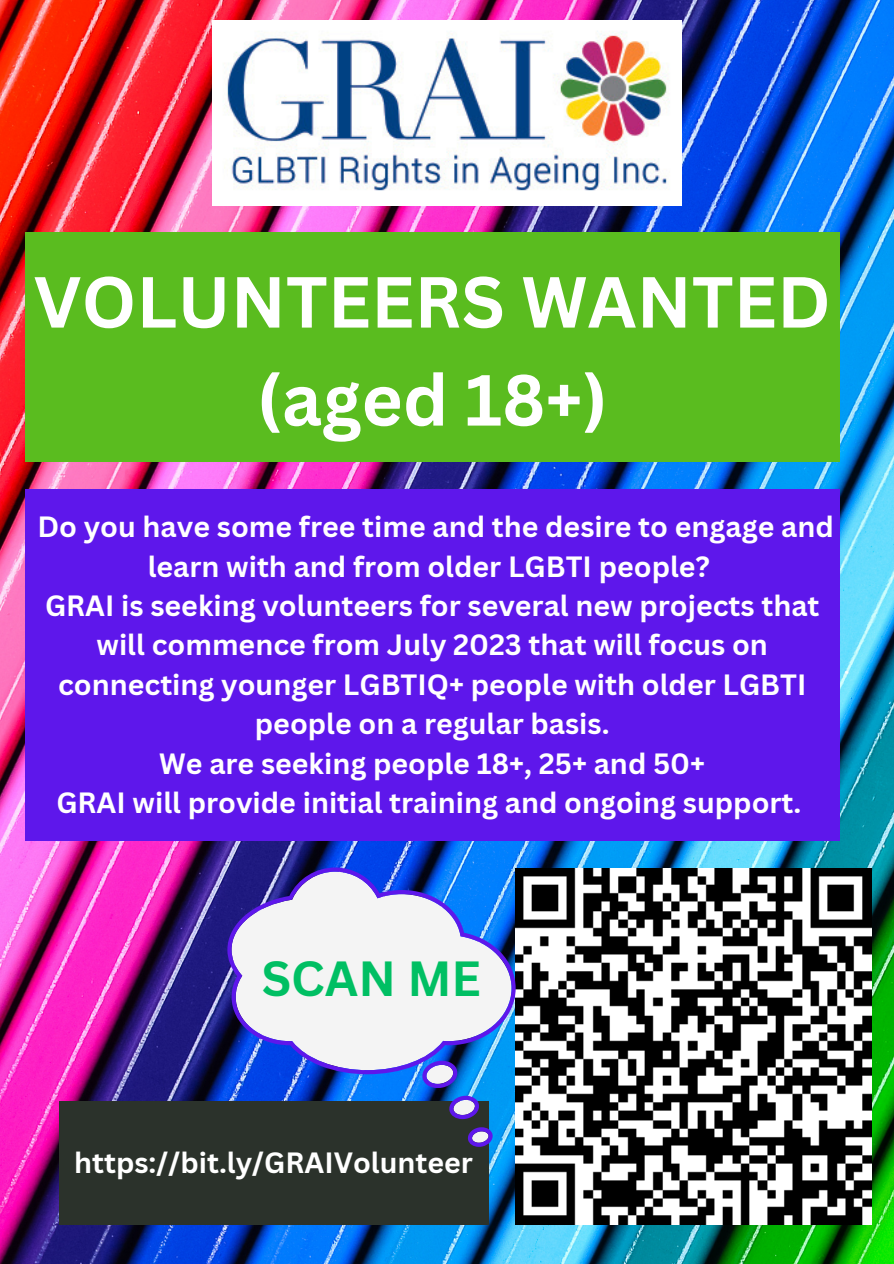
<style>
.page{position:relative;width:894px;height:1264px;background:#fff}
.page>*{position:absolute;margin:0;border:0;box-sizing:border-box;transform-origin:0 0}
.t1{font:700 70.5px/97.9px "Canva Sans";color:#fff;text-align:center}
.t2{font:700 48px "Canva Sans";color:#00bf63}
.t3{font:700 28.5px/39.5px "Canva Sans";color:#fff;text-align:center}
</style>
<div class="page">
<img style="left:0;top:0;width:893px;height:1263px">
<img style="left:213px;top:20px;width:468px;height:186px">
<div style="left:59px;top:1101px;width:429px;height:123px;background:#2b322b"></div>
<img style="left:515px;top:869px;width:356px;height:355px">
<div style="left:25px;top:232px;width:814px;height:229px;background:#5abc1f"></div>
<div style="left:25px;top:490px;width:814px;height:350px;background:#5e17eb"></div>
<svg style="left:227px;top:867px;width:288px;height:207px;fill:#f4f4f4"></svg>
<svg style="left:421px;top:1060px;width:37px;height:28px"></svg>
<svg style="left:448px;top:1095px;width:31px;height:24px"></svg>
<svg style="left:467px;top:1127px;width:26px;height:19px"></svg>
<p class="t1" style="left:34px;top:251px;width:798px">VOLUNTEERS WANTED (aged 18+)</p>
<p class="t3" style="left:37px;top:506px;width:797px">Do you have some free time and the desire to engage and learn with and from older LGBTI people?</p>
<p class="t3" style="left:45px;top:585px;width:775px">GRAI is seeking volunteers for several new projects that will commence from July 2023 that will focus on connecting younger LGBTIQ+ people with older LGBTI people on a regular basis.</p>
<p class="t3" style="left:159px;top:742px;width:547px">We are seeking people 18+, 25+ and 50+</p>
<p class="t3" style="left:56px;top:782px;width:746px">GRAI will provide initial training and ongoing support.</p>
<p class="t2" style="left:262px;top:944px;width:221px">SCAN ME</p>
<p class="t3" style="left:74px;top:1142px;width:400px">https://bit.ly/GRAIVolunteer</p>
</div>
